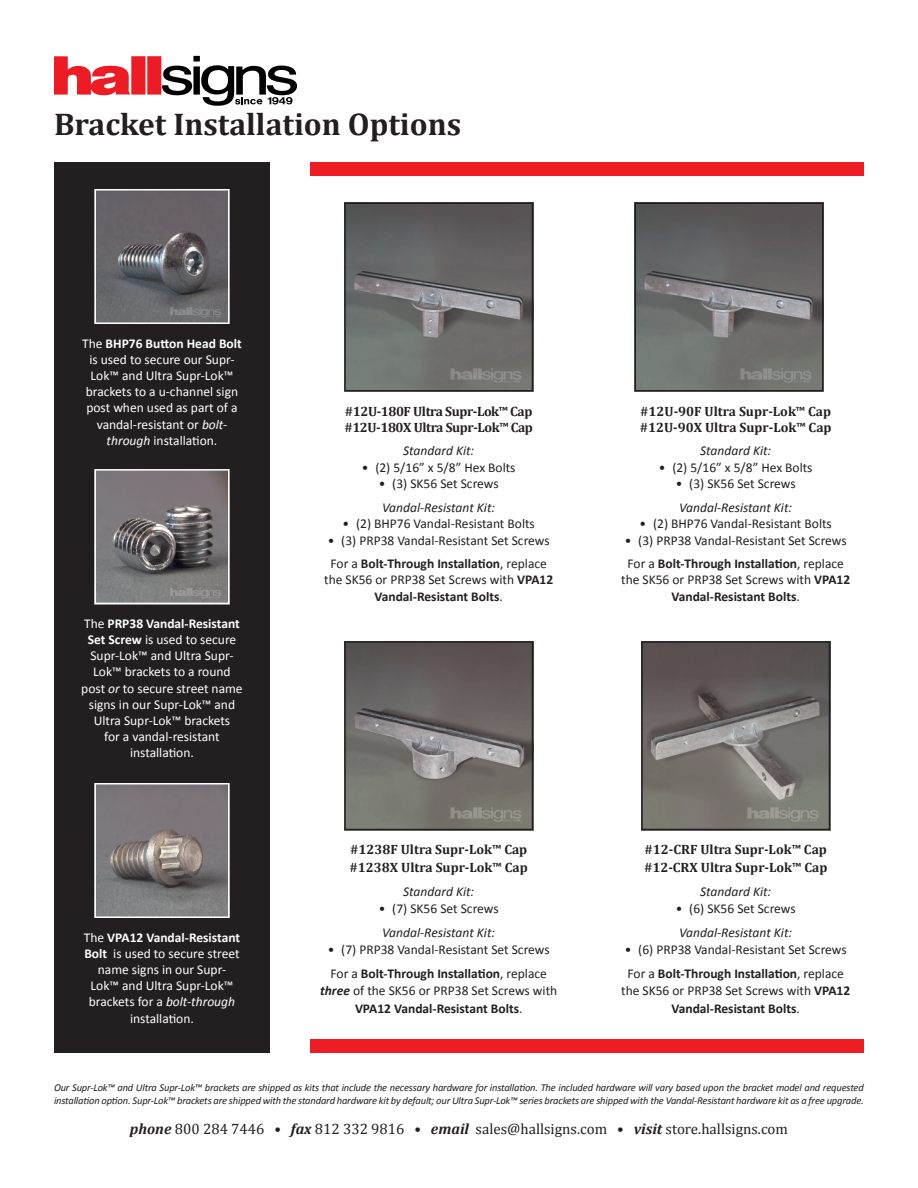
<style>
.page{position:relative;width:918px;height:1188px;background:#fff}
.page>*{position:absolute;margin:0;border:0;box-sizing:border-box;transform-origin:0 0}
.Page_Heading{font:700 31.5px "Cambria";color:#231f20}
.t1{font:15px "Cambria";color:#231f20}
.Bulleted{font:13.5px/16.2px "Calibri";color:#fff;text-align:center}
.t2{font:700 13.5px/16.5px "Calibri";color:#231f20;text-align:center}
.Bulleted-2{font:13.5px "Calibri";color:#231f20}
.t3{font:700 13.5px/17.2px "Cambria";color:#231f20}
.t4{font:italic 13.5px "Calibri";color:#231f20}
.t5{font:700 13.5px/16.5px "Cambria";letter-spacing:-.03em;color:#231f20}
.t6{font:italic 10.5px/12.6px "Calibri";letter-spacing:-.015em;color:#231f20}
.s1{font-weight:700}
.s2{font-style:italic}
.s3{font-weight:400}
.s4{font-weight:700;font-style:italic}
</style>
<div class="page">
<svg style="left:54px;top:56px;width:243px;height:50px"></svg>
<div style="left:54px;top:162px;width:216px;height:891px;background:#231f20"></div>
<div style="left:310px;top:162px;width:554px;height:14px;background:#ee1d23"></div>
<div style="left:310px;top:1040px;width:554px;height:13px;background:#ee1d23"></div>
<img style="left:347px;top:205px;width:183px;height:184px">
<div style="left:344px;top:202px;width:189px;height:190px;border:2px solid #231f20"></div>
<img style="left:637px;top:205px;width:184px;height:184px">
<div style="left:634px;top:202px;width:190px;height:190px;border:2px solid #231f20"></div>
<img style="left:347px;top:644px;width:183px;height:183px">
<div style="left:344px;top:641px;width:189px;height:189px;border:2px solid #231f20"></div>
<img style="left:644px;top:644px;width:183px;height:183px">
<div style="left:641px;top:641px;width:189px;height:189px;border:2px solid #231f20"></div>
<img style="left:97px;top:192px;width:130px;height:129px">
<div style="left:94px;top:189px;width:136px;height:135px;border:2px solid #fff"></div>
<img style="left:97px;top:472px;width:130px;height:129px">
<div style="left:94px;top:469px;width:136px;height:135px;border:2px solid #fff"></div>
<img style="left:97px;top:786px;width:130px;height:129px">
<div style="left:94px;top:783px;width:136px;height:135px;border:2px solid #fff"></div>
<p class="Page_Heading" style="left:54px;top:102px;width:409px">Bracket Installation Options</p>
<p class="Bulleted" style="left:82px;top:335px;width:161px">The <span class="s1">BHP76 Button Head Bolt </span>is used to secure our Supr-<br>Lok™ and Ultra Supr-Lok™ brackets to a u-channel sign post when used as part of a vandal-resistant or <span class="s2">bolt&shy;through</span> installation.</p>
<p class="Bulleted" style="left:81px;top:615px;width:163px">The <span class="s1">PRP38 Vandal-Resistant<br>Set Screw</span> is used to secure<br>Supr-Lok™ and Ultra Supr-<br>Lok™ brackets to a round post <span class="s2">or</span> to secure street name signs in our Supr-Lok™ and<br>Ultra Supr-Lok™ brackets<br>for a vandal-resistant installation.</p>
<p class="Bulleted" style="left:84px;top:929px;width:158px">The <span class="s1">VPA12 Vandal-Resistant<br>Bolt</span> is used to secure street name signs in our Supr-<br>Lok™ and Ultra Supr-Lok™ brackets for a <span class="s2">bolt-through </span>installation.</p>
<p class="t5" style="left:344px;top:402px;width:190px">#12U-180F Ultra Supr-Lok™ Cap #12U-180X Ultra Supr-Lok™ Cap</p>
<p class="t4" style="left:403px;top:442px;width:73px">Standard Kit:</p>
<p class="Bulleted-2" style="left:362px;top:459px;width:155px">• (2) 5/16” x 5/8” Hex Bolts</p>
<p class="Bulleted-2" style="left:379px;top:475px;width:121px">• (3) SK56 Set Screws</p>
<p class="t4" style="left:382px;top:498px;width:114px">Vandal-Resistant Kit:</p>
<p class="Bulleted-2" style="left:343px;top:515px;width:194px">• (2) BHP76 Vandal-Resistant Bolts</p>
<p class="Bulleted-2" style="left:328px;top:531px;width:223px">• (3) PRP38 Vandal-Resistant Set Screws</p>
<p class="t2" style="left:324px;top:555px;width:231px"><span class="s3">For a</span> Bolt-Through Installation<span class="s3">, replace the SK56 or PRP38 Set Screws with</span> VPA12<br>Vandal-Resistant Bolts<span class="s3">.</span></p>
<p class="t3" style="left:640px;top:402px;width:193px;line-height:16.5px">#12U-90F Ultra Supr-Lok™ Cap #12U-90X Ultra Supr-Lok™ Cap</p>
<p class="t4" style="left:700px;top:442px;width:73px">Standard Kit:</p>
<p class="Bulleted-2" style="left:659px;top:459px;width:155px">• (2) 5/16” x 5/8” Hex Bolts</p>
<p class="Bulleted-2" style="left:676px;top:475px;width:121px">• (3) SK56 Set Screws</p>
<p class="t4" style="left:679px;top:498px;width:114px">Vandal-Resistant Kit:</p>
<p class="Bulleted-2" style="left:640px;top:515px;width:194px">• (2) BHP76 Vandal-Resistant Bolts</p>
<p class="Bulleted-2" style="left:625px;top:531px;width:223px">• (3) PRP38 Vandal-Resistant Set Screws</p>
<p class="t2" style="left:621px;top:555px;width:231px"><span class="s3">For a</span> Bolt-Through Installation<span class="s3">, replace the SK56 or PRP38 Set Screws with</span> VPA12<br>Vandal-Resistant Bolts<span class="s3">.</span></p>
<p class="t3" style="left:350px;top:841px;width:180px">#1238F Ultra Supr-Lok™ Cap #1238X Ultra Supr-Lok™ Cap</p>
<p class="t4" style="left:403px;top:882px;width:73px">Standard Kit:</p>
<p class="Bulleted-2" style="left:379px;top:900px;width:121px">• (7) SK56 Set Screws</p>
<p class="t4" style="left:382px;top:923px;width:114px">Vandal-Resistant Kit:</p>
<p class="Bulleted-2" style="left:328px;top:941px;width:223px">• (7) PRP38 Vandal-Resistant Set Screws</p>
<p class="t2" style="left:320px;top:965px;width:239px;line-height:17.2px"><span class="s3">For a</span> Bolt-Through Installation<span class="s3">, replace </span><span class="s2">three</span> <span class="s3">of the SK56 or PRP38 Set Screws with<br></span>VPA12 Vandal-Resistant Bolts<span class="s3">.</span></p>
<p class="t3" style="left:644px;top:841px;width:185px">#12-CRF Ultra Supr-Lok™ Cap #12-CRX Ultra Supr-Lok™ Cap</p>
<p class="t4" style="left:700px;top:882px;width:73px">Standard Kit:</p>
<p class="Bulleted-2" style="left:676px;top:900px;width:121px">• (6) SK56 Set Screws</p>
<p class="t4" style="left:679px;top:923px;width:114px">Vandal-Resistant Kit:</p>
<p class="Bulleted-2" style="left:625px;top:941px;width:223px">• (6) PRP38 Vandal-Resistant Set Screws</p>
<p class="t2" style="left:621px;top:965px;width:231px;line-height:17.2px"><span class="s3">For a</span> Bolt-Through Installation<span class="s3">, replace the SK56 or PRP38 Set Screws with</span> VPA12<br>Vandal-Resistant Bolts<span class="s3">.</span></p>
<p class="t6" style="left:54px;top:1081px;width:811px">Our Supr-Lok™ and Ultra Supr-Lok™ brackets are shipped as kits that include the necessary hardware for installation. The included hardware will vary based upon the bracket model and requested installation option. Supr-Lok™ brackets are shipped with the standard hardware kit by default; our Ultra Supr-Lok™ series brackets are shipped with the Vandal-Resistant hardware kit as a free upgrade.</p>
<p class="t1" style="left:130px;top:1120px;width:660px"><span class="s4">phone</span> 800 284 7446 • <span class="s4">fax</span> 812 332 9816 • <span class="s4">email</span> sales@hallsigns.com • <span class="s4">visit</span> store.hallsigns.com</p>
</div>
